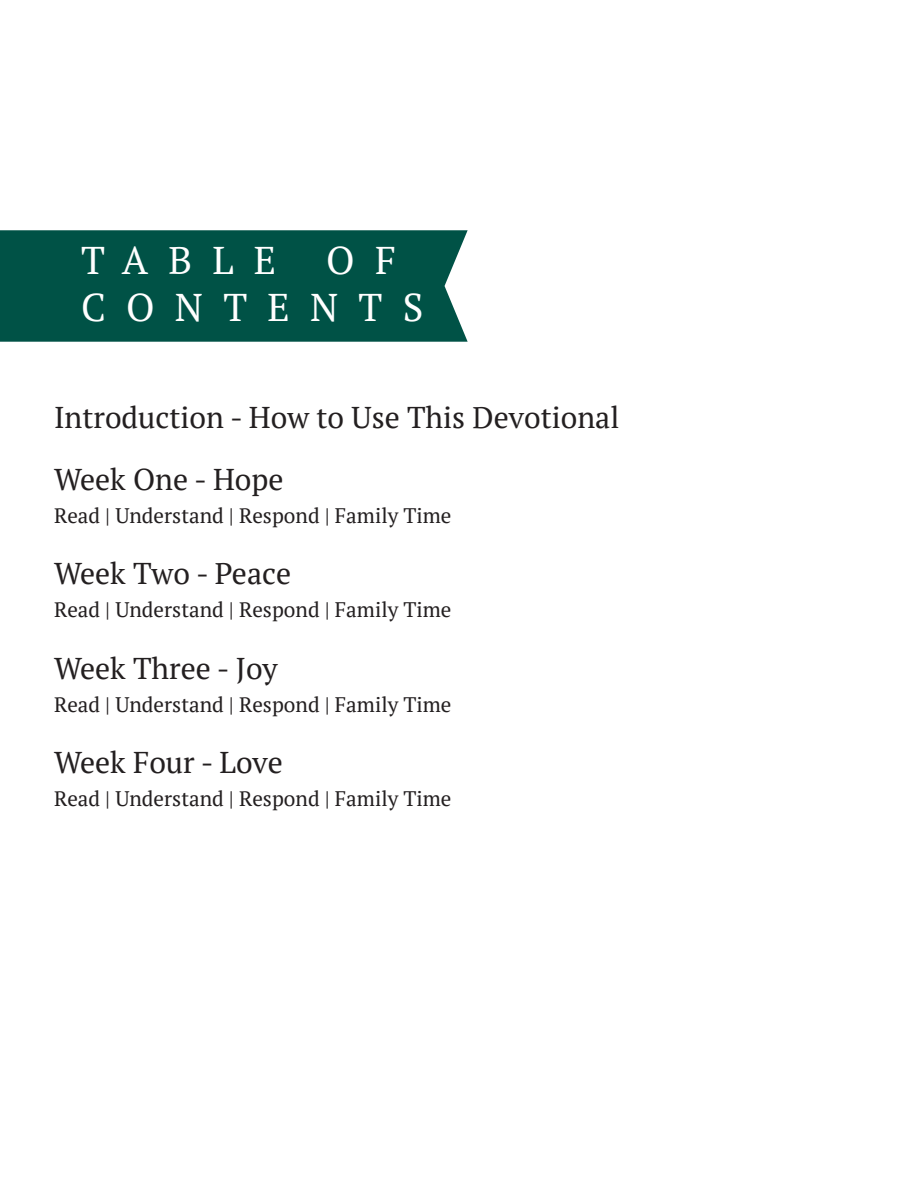
<style>
.page{position:relative;width:918px;height:1188px;background:#fff}
.page>*{position:absolute;margin:0;border:0;box-sizing:border-box;transform-origin:0 0}
.t1{font:38.55px "PT Serif";letter-spacing:.525em;color:#fff}
.t2{font:30px "PT Serif";color:#231f20}
.t3{font:21px "PT Serif";color:#231f20}
</style>
<div class="page">
<div style="left:0;top:230px;width:468px;height:112px;background:#005246"></div>
<p class="t1" style="left:81px;top:236px;width:197px">TABLE</p>
<p class="t1" style="left:326px;top:236px;width:71px">O F</p>
<p class="t1" style="left:81px;top:282px;width:344px">CONTENTS</p>
<p class="t2" style="left:54px;top:398px;width:567px">Introduction - How to Use This Devotional</p>
<p class="t2" style="left:54px;top:460px;width:231px">Week One - Hope</p>
<p class="t3" style="left:54px;top:502px;width:399px">Read | Understand | Respond | Family Time</p>
<p class="t2" style="left:54px;top:554px;width:239px">Week Two - Peace</p>
<p class="t3" style="left:54px;top:596px;width:399px">Read | Understand | Respond | Family Time</p>
<p class="t2" style="left:54px;top:649px;width:225px">Week Three - Joy</p>
<p class="t3" style="left:54px;top:691px;width:399px">Read | Understand | Respond | Family Time</p>
<p class="t2" style="left:54px;top:743px;width:230px">Week Four - Love</p>
<p class="t3" style="left:54px;top:785px;width:399px">Read | Understand | Respond | Family Time</p>
</div>
